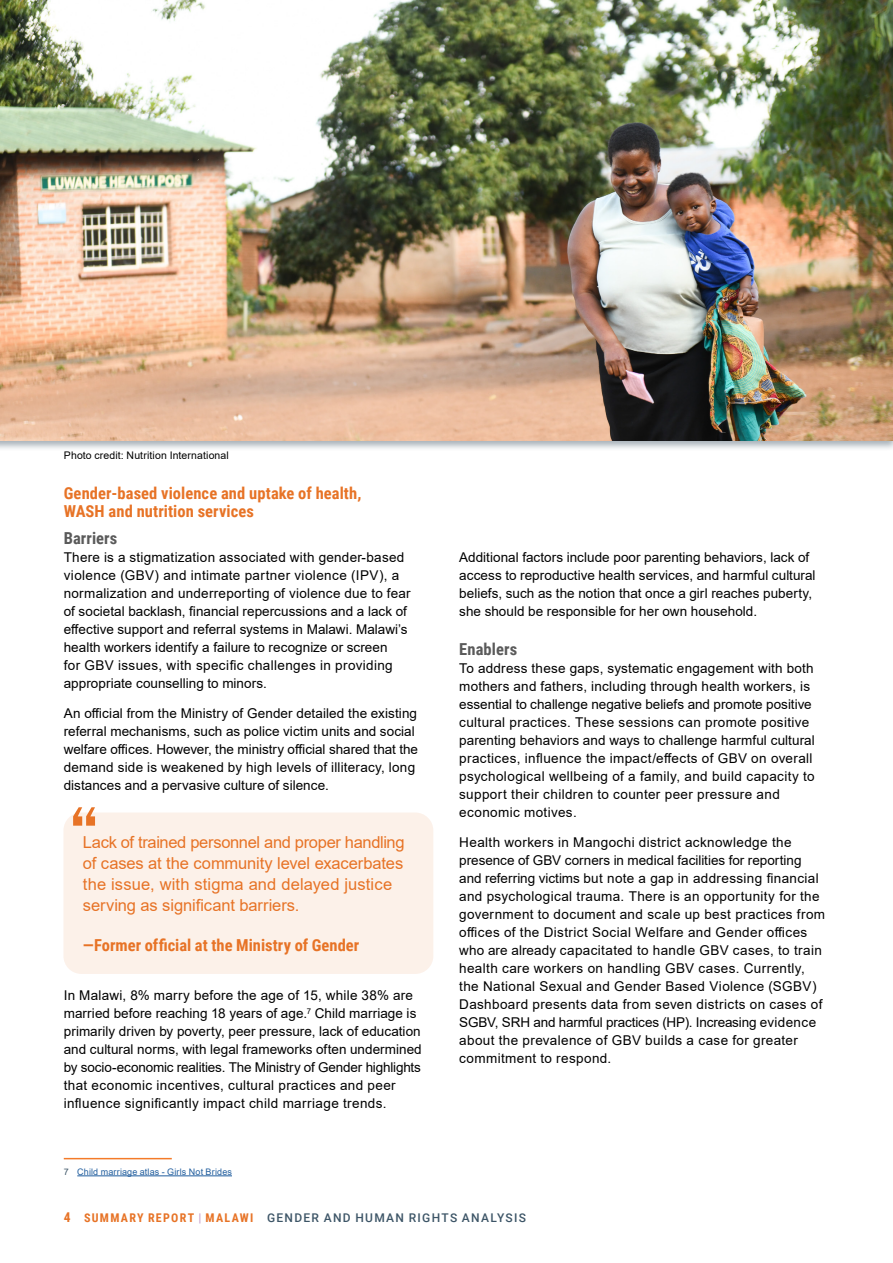
<style>
.page{position:relative;width:893px;height:1263px;background:#fff}
.page>*{position:absolute;margin:0;border:0;box-sizing:border-box;transform-origin:0 0}
.t1{font:600 67.5px "Franklin Gothic";color:#e77326}
.t2{font:16.5px/21px "Arial";letter-spacing:-.01em;color:#e77326}
.t3{font:700 16.5px/18px "Roboto Condensed";letter-spacing:.005em;color:#e77326}
.t4{font:700 16.5px "Roboto Condensed";letter-spacing:.005em;color:#5a5a5a}
.t5{font:13.5px/18px "Arial";letter-spacing:.005em;color:#000101}
.t6{font:13.5px/18px "Arial";letter-spacing:.025em;color:#000}
.t7{font:500 12px "Roboto";letter-spacing:.11em;color:#3d5567}
.t8{font:10.5px "Arial";letter-spacing:.01em;color:#000}
.t9{font:9px "Arial";letter-spacing:.015em;color:#215e9e}
.s1{color:#3d5567}
.s2{font-family:"Roboto Condensed";font-weight:700;font-size:13.5px;color:#e77326}
.s3{font-family:"Roboto Condensed";font-weight:700;color:#e77326}
.s4{font-family:"Roboto Condensed";font-weight:700;color:#cca8cf}
</style>
<div class="page">
<hr style="left:64px;top:1158px;width:108px;height:1px;background:#f47b29">
<hr style="left:77px;top:1175px;width:155px;height:1px;background:#215e9e">
<div style="left:63px;top:812px;width:370px;height:162px;background:#fcf1e9;border-radius:18px"></div>
<div style="left:0;top:0;width:893px;height:451px;background:#1e384b;opacity:.4"></div>
<img style="left:0;top:0;width:893px;height:440px">
<p class="t8" style="left:64px;top:451px;width:166px">Photo credit: Nutrition International</p>
<p class="t3" style="left:64px;top:486px;width:299px">Gender-based violence and uptake of health,<br>WASH and nutrition services</p>
<p class="t4" style="left:64px;top:531px;width:55px">Barriers</p>
<p class="t5" style="left:64px;top:550px;width:348px">There is a stigmatization associated with gender-based violence (GBV) and intimate partner violence (IPV), a normalization and underreporting of violence due to fear of societal backlash, financial repercussions and a lack of effective support and referral systems in Malawi. Malawi’s health workers identify a failure to recognize or screen<br>for GBV issues, with specific challenges in providing appropriate counselling to minors.</p>
<p class="t5" style="left:64px;top:704px;width:356px">An ofÏcial from the Ministry of Gender detailed the existing referral mechanisms, such as police victim units and social welfare ofÏces. However, the ministry ofÏcial shared that the demand side is weakened by high levels of illiteracy, long distances and a pervasive culture of silence.</p>
<h1 class="t1" style="left:69px;top:789px;width:31px">“</h1>
<p class="t2" style="left:83px;top:833px;width:323px">Lack of trained personnel and proper handling of cases at the community level exacerbates the issue, with stigma and delayed justice serving as significant barriers.</p>
<p class="t3" style="left:83px;top:935px;width:278px">—Former official at the Ministry of Gender</p>
<p class="t5" style="left:64px;top:987px;width:359px">In Malawi, 8% marry before the age of 15, while 38% are married before reaching 18 years of age.<sup>7</sup> Child marriage is primarily driven by poverty, peer pressure, lack of education and cultural norms, with legal frameworks often undermined by socio-economic realities. The Ministry of Gender highlights that economic incentives, cultural practices and peer influence significantly impact child marriage trends.</p>
<p class="t9" style="left:64px;top:1168px;width:170px"><span class="s1">7</span> Child marriage atlas - Girls Not Brides</p>
<p class="t5" style="left:459px;top:550px;width:358px">Additional factors include poor parenting behaviors, lack of access to reproductive health services, and harmful cultural beliefs, such as the notion that once a girl reaches puberty, she should be responsible for her own household.</p>
<p class="t4" style="left:459px;top:642px;width:59px">Enablers</p>
<p class="t6" style="left:459px;top:661px;width:357px">To address these gaps, systematic engagement with both mothers and fathers, including through health workers, is essential to challenge negative beliefs and promote positive cultural practices. These sessions can promote positive parenting behaviors and ways to challenge harmful cultural practices, influence the impact/effects of GBV on overall psychological wellbeing of a family, and build capacity to support their children to counter peer pressure and economic motives.</p>
<p class="t6" style="left:459px;top:835px;width:367px">Health workers in Mangochi district acknowledge the presence of GBV corners in medical facilities for reporting and referring victims but note a gap in addressing financial and psychological trauma. There is an opportunity for the government to document and scale up best practices from ofÏces of the District Social Welfare and Gender ofÏces who are already capacitated to handle GBV cases, to train health care workers on handling GBV cases. Currently, the National Sexual and Gender Based Violence (SGBV)<br>Dashboard presents data from seven districts on cases of SGBV, SRH and harmful practices (HP). Increasing evidence about the prevalence of GBV builds a case for greater commitment to respond.</p>
<p class="t7" style="left:64px;top:1213px;width:464px"><span class="s2">4</span> <span class="s3">SUMMARY REPORT</span> <span class="s4">|</span> <span class="s3">MALAWI</span> GENDER AND HUMAN RIGHTS ANALYSIS</p>
</div>
